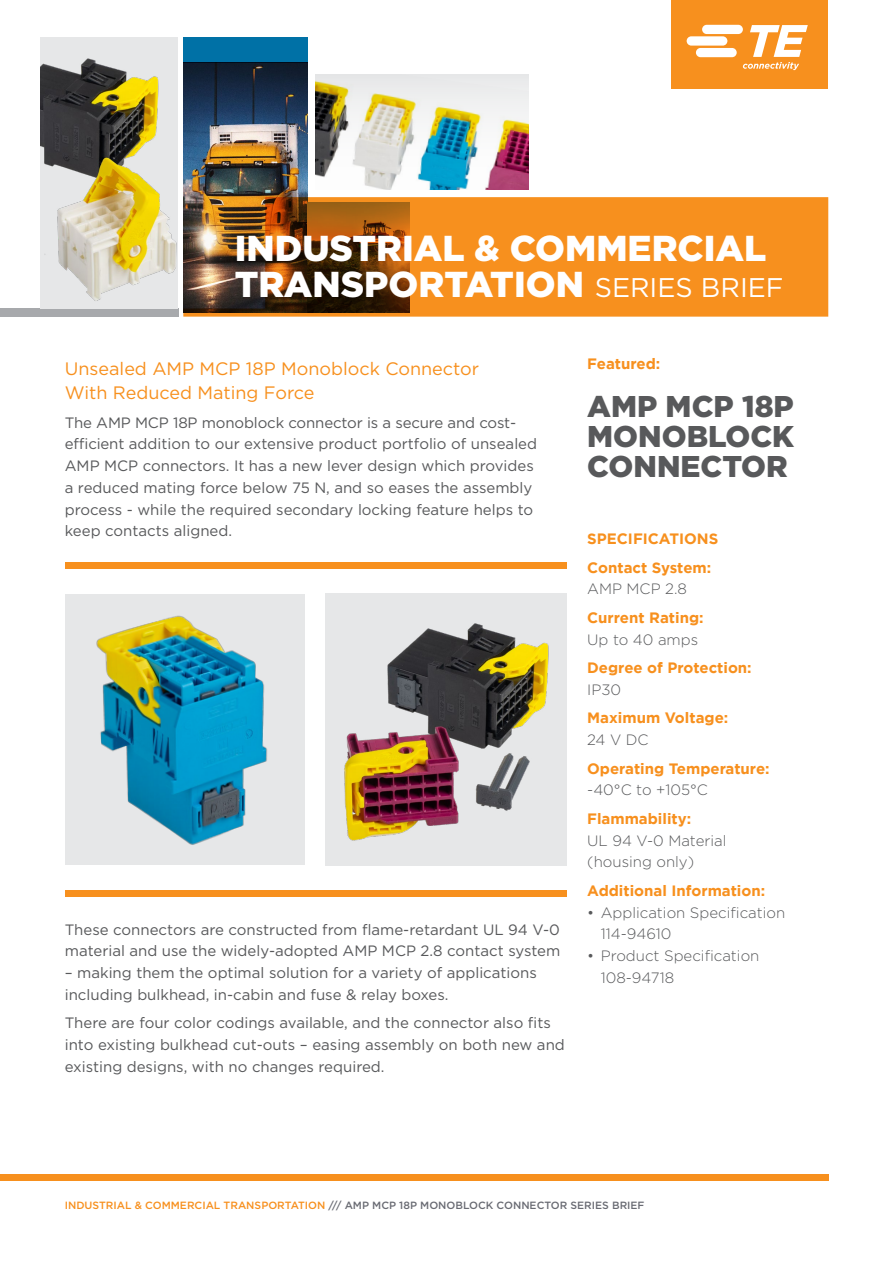
<style>
.page{position:relative;width:893px;height:1263px;background:#fff}
.page>*{position:absolute;margin:0;border:0;box-sizing:border-box;transform-origin:0 0}
.t1{font:900 36px/36px "Gotham";color:#fff}
.t2{font:900 30px/30px "Gotham";color:#58595b;text-align:justify}
.t3{font:18px/24px "Gotham";color:#f7901e}
.t4{font:15px/21.8px "Gotham";color:#58595b}
.t5{font:700 15px/28.5px "Gotham";color:#f7901e}
.t6{font:300 15px/21.8px "Gotham";color:#58595b}
.t7{font:500 10.5px "Gotham";color:#696b73}
.s1{font-weight:400;font-size:27px}
.s2{color:#f7901e}
</style>
<div class="page">
<div style="left:0;top:308px;width:179px;height:8px;background:#a7a9ac"></div>
<img style="left:316px;top:75px;width:213px;height:115px">
<img style="left:183px;top:63px;width:125px;height:134px">
<svg style="left:183px;top:197px;width:645px;height:120px;background:#c9761d"></svg>
<div style="left:183px;top:37px;width:125px;height:26px;background:#0071a6"></div>
<img style="left:41px;top:38px;width:137px;height:270px">
<div style="left:66px;top:562px;width:501px;height:6px;background:#f7901e"></div>
<div style="left:66px;top:594px;width:239px;height:270px;background:#e6e7e8"></div>
<img style="left:96px;top:615px;width:171px;height:230px">
<div style="left:65px;top:890px;width:502px;height:6px;background:#f7901e"></div>
<div style="left:326px;top:593px;width:241px;height:272px;background:#e6e7e8"></div>
<img style="left:344px;top:623px;width:205px;height:218px">
<div style="left:0;top:1175px;width:828px;height:6px;background:#f7901e"></div>
<div style="left:671px;top:0;width:157px;height:89px;background:#f7901e"></div>
<svg style="left:687px;top:25px;width:121px;height:45px"></svg>
<h1 class="t1" style="left:235px;top:230px;width:550px">INDUSTRIAL &amp; COMMERCIAL<br>TRANSPORTATION <span class="s1">SERIES BRIEF</span></h1>
<p class="t3" style="left:65px;top:356px;width:416px">Unsealed AMP MCP 18P Monoblock Connector<br>With Reduced Mating Force</p>
<p class="t4" style="left:65px;top:411px;width:474px">The AMP MCP 18P monoblock connector is a secure and cost&shy;efficient addition to our extensive product portfolio of unsealed AMP MCP connectors. It has a new lever design which provides a reduced mating force below 75 N, and so eases the assembly process - while the required secondary locking feature helps to keep contacts aligned.</p>
<p class="t4" style="left:65px;top:918px;width:497px">These connectors are constructed from flame-retardant UL 94 V-0 material and use the widely-adopted AMP MCP 2.8 contact system</p>
<p class="t4" style="left:65px;top:962px;width:474px">– making them the optimal solution for a variety of applications including bulkhead, in-cabin and fuse &amp; relay boxes.</p>
<p class="t4" style="left:65px;top:1012px;width:502px">There are four color codings available, and the connector also fits into existing bulkhead cut-outs – easing assembly on both new and existing designs, with no changes required.</p>
<p class="t5" style="left:587px;top:349px;width:75px">Featured:</p>
<h2 class="t2" style="left:587px;top:391px;width:208px">AMP MCP 18P MONOBLOCK CONNECTOR</h2>
<p class="t5" style="left:587px;top:524px;width:133px">SPECIFICATIONS<br>Contact System:</p>
<p class="t6" style="left:587px;top:578px;width:101px">AMP MCP 2.8</p>
<p class="t5" style="left:587px;top:603px;width:118px">Current Rating:</p>
<p class="t6" style="left:587px;top:628px;width:113px">Up to 40 amps</p>
<p class="t5" style="left:587px;top:653px;width:166px">Degree of Protection:</p>
<p class="t6" style="left:587px;top:678px;width:35px">IP30</p>
<p class="t5" style="left:587px;top:703px;width:143px">Maximum Voltage:</p>
<p class="t6" style="left:587px;top:728px;width:63px">24 V DC</p>
<p class="t5" style="left:587px;top:754px;width:184px">Operating Temperature:</p>
<p class="t6" style="left:587px;top:779px;width:122px">-40°C to +105°C</p>
<p class="t5" style="left:587px;top:804px;width:106px">Flammability:</p>
<p class="t6" style="left:587px;top:829px;width:141px">UL 94 V-0 Material (housing only)</p>
<p class="t5" style="left:587px;top:876px;width:180px">Additional Information:</p>
<p class="t6" style="left:601px;top:901px;width:186px;text-indent:-14px">• Application Specification<br>114-94610</p>
<p class="t6" style="left:601px;top:944px;width:160px;text-indent:-14px">• Product Specification<br>108-94718</p>
<p class="t7" style="left:65px;top:1198px;width:581px"><span class="s2">INDUSTRIAL &amp; COMMERCIAL TRANSPORTATION</span> /// AMP MCP 18P MONOBLOCK CONNECTOR SERIES BRIEF</p>
</div>
